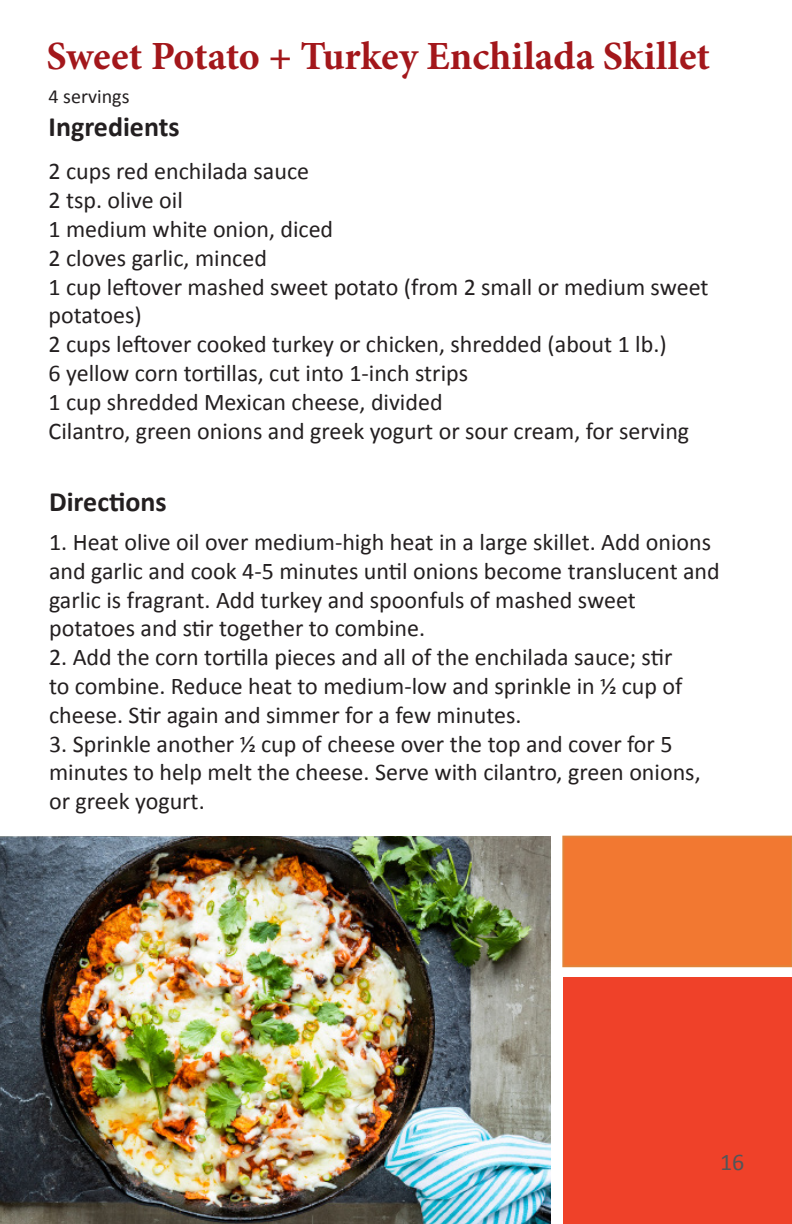
<style>
.page{position:relative;width:792px;height:1224px;background:#fff}
.page>*{position:absolute;margin:0;border:0;box-sizing:border-box;transform-origin:0 0}
.t1{font:700 40px "Minion Pro";color:#a3171b}
.t2{font:700 28px "Calibri";color:#231f20}
.t3{font:24px/28.8px "Calibri";color:#231f20}
.t4{font:24px "Calibri";color:#545557}
.t5{font:20px "Calibri";color:#231f20}
</style>
<div class="page">
<div style="left:563px;top:837px;width:229px;height:129px;background:#f27831"></div>
<div style="left:562px;top:836px;width:230px;height:131px;border:2px solid #e1843a"></div>
<div style="left:563px;top:978px;width:229px;height:246px;background:#ef4129"></div>
<img style="left:0;top:837px;width:551px;height:387px">
<p class="t1" style="left:47px;top:28px;width:665px">Sweet Potato + Turkey Enchilada Skillet</p>
<p class="t5" style="left:49px;top:83px;width:82px">4 servings</p>
<p class="t2" style="left:49px;top:109px;width:133px">Ingredients</p>
<p class="t3" style="left:49px;top:157px;width:262px">2 cups red enchilada sauce</p>
<p class="t3" style="left:49px;top:186px;width:136px">2 tsp. olive oil</p>
<p class="t3" style="left:49px;top:215px;width:286px">1 medium white onion, diced</p>
<p class="t3" style="left:49px;top:243px;width:220px">2 cloves garlic, minced</p>
<p class="t3" style="left:49px;top:272px;width:662px">1 cup leftover mashed sweet potato (from 2 small or medium sweet potatoes)</p>
<p class="t3" style="left:49px;top:330px;width:620px">2 cups leftover cooked turkey or chicken, shredded (about 1 lb.)</p>
<p class="t3" style="left:49px;top:359px;width:421px">6 yellow corn tortillas, cut into 1-inch strips</p>
<p class="t3" style="left:49px;top:387px;width:396px">1 cup shredded Mexican cheese, divided</p>
<p class="t3" style="left:49px;top:416px;width:642px">Cilantro, green onions and greek yogurt or sour cream, for serving</p>
<p class="t2" style="left:49px;top:484px;width:119px">Directions</p>
<p class="t3" style="left:49px;top:528px;width:672px">1. Heat olive oil over medium-high heat in a large skillet. Add onions and garlic and cook 4-5 minutes until onions become translucent and garlic is fragrant. Add turkey and spoonfuls of mashed sweet</p>
<p class="t3" style="left:49px;top:614px;width:378px">potatoes and stir together to combine.</p>
<p class="t3" style="left:49px;top:643px;width:635px">2. Add the corn tortilla pieces and all of the enchilada sauce; stir to combine. Reduce heat to medium-low and sprinkle in 1/2 cup of cheese. Stir again and simmer for a few minutes.</p>
<p class="t3" style="left:49px;top:729px;width:653px">3. Sprinkle another 1/2 cup of cheese over the top and cover for 5 minutes to help melt the cheese. Serve with cilantro, green onions, or greek yogurt.</p>
<p class="t4" style="left:722px;top:1147px;width:26px">16</p>
</div>
